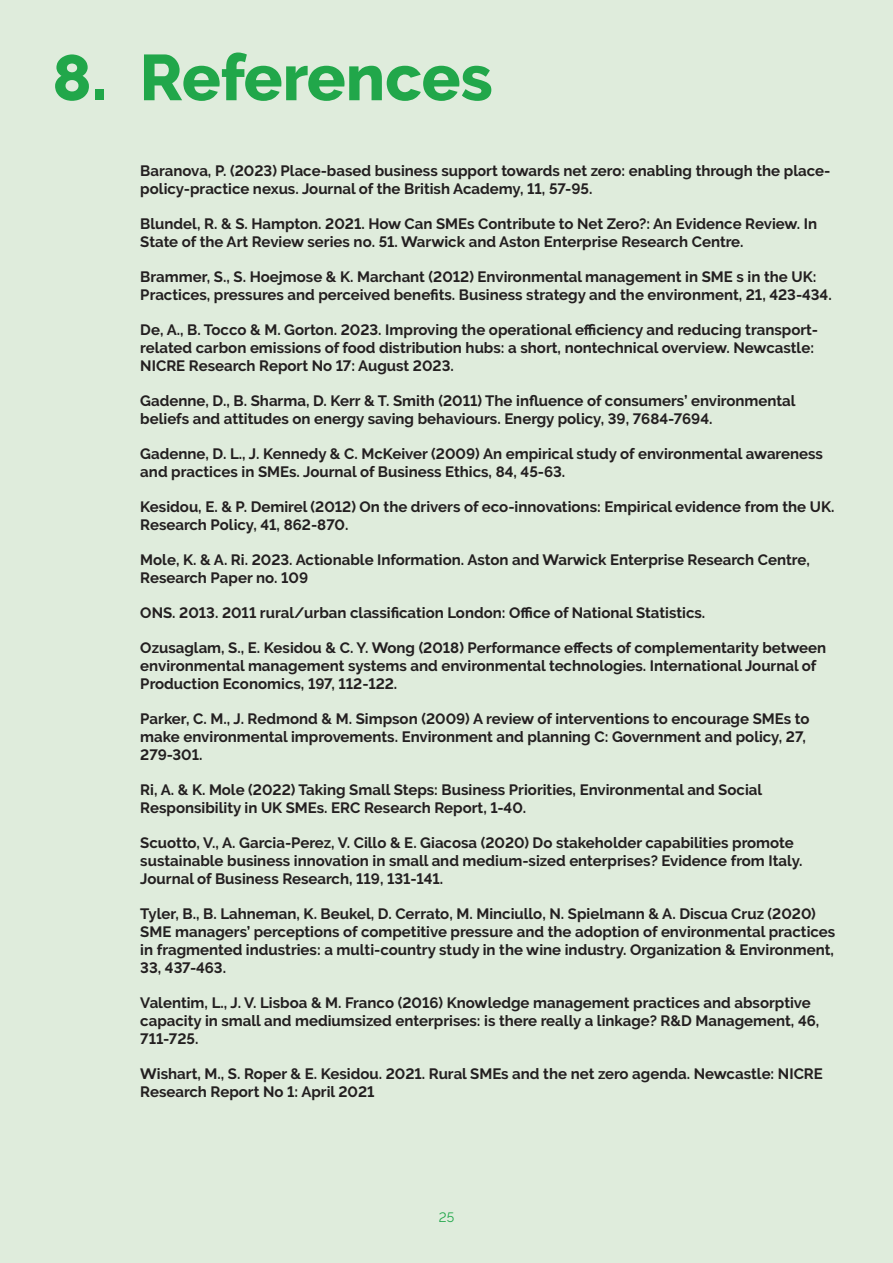
<style>
.page{position:relative;width:893px;height:1263px;background:#dfecdc}
.page>*{position:absolute;margin:0;border:0;box-sizing:border-box;transform-origin:0 0}
.t1{font:800 64.5px "Derailed";letter-spacing:-.005em;color:#21a74a}
.t2{font:700 15px/18px "Derailed";color:#231f20}
.t3{font:13.5px "Derailed";color:#21a74a}
</style>
<div class="page">
<p class="t1" style="left:52px;top:41px;width:442px">8. References</p>
<p class="t2" style="left:140px;top:161px;width:691px">Baranova, P. (2023) Place-based business support towards net zero: enabling through the place&shy;policy-practice nexus. Journal of the British Academy, 11, 57-95.</p>
<p class="t2" style="left:140px;top:214px;width:678px">Blundel, R. &amp; S. Hampton. 2021. How Can SMEs Contribute to Net Zero?: An Evidence Review. In<br>State of the Art Review series no. 51. Warwick and Aston Enterprise Research Centre.</p>
<p class="t2" style="left:140px;top:267px;width:693px">Brammer, S., S. Hoejmose &amp; K. Marchant (2012) Environmental management in SME s in the UK:<br>Practices, pressures and perceived benefits. Business strategy and the environment, 21, 423-434.</p>
<p class="t2" style="left:140px;top:320px;width:679px">De, A., B. Tocco &amp; M. Gorton. 2023. Improving the operational efficiency and reducing transport&shy;related carbon emissions of food distribution hubs: a short, nontechnical overview. Newcastle:<br>NICRE Research Report No 17: August 2023.</p>
<p class="t2" style="left:140px;top:392px;width:657px">Gadenne, D., B. Sharma, D. Kerr &amp; T. Smith (2011) The influence of consumers’ environmental beliefs and attitudes on energy saving behaviours. Energy policy, 39, 7684-7694.</p>
<p class="t2" style="left:140px;top:445px;width:684px">Gadenne, D. L., J. Kennedy &amp; C. McKeiver (2009) An empirical study of environmental awareness and practices in SMEs. Journal of Business Ethics, 84, 45-63.</p>
<p class="t2" style="left:140px;top:498px;width:696px">Kesidou, E. &amp; P. Demirel (2012) On the drivers of eco-innovations: Empirical evidence from the UK.<br>Research Policy, 41, 862-870.</p>
<p class="t2" style="left:140px;top:551px;width:671px">Mole, K. &amp; A. Ri. 2023. Actionable Information. Aston and Warwick Enterprise Research Centre,<br>Research Paper no. 109</p>
<p class="t2" style="left:140px;top:604px;width:566px">ONS. 2013. 2011 rural/urban classification London: Office of National Statistics.</p>
<p class="t2" style="left:140px;top:639px;width:687px">Ozusaglam, S., E. Kesidou &amp; C. Y. Wong (2018) Performance effects of complementarity between environmental management systems and environmental technologies. International Journal of<br>Production Economics, 197, 112-122.</p>
<p class="t2" style="left:140px;top:710px;width:671px">Parker, C. M., J. Redmond &amp; M. Simpson (2009) A review of interventions to encourage SMEs to make environmental improvements. Environment and planning C: Government and policy, 27,<br>279-301.</p>
<p class="t2" style="left:140px;top:781px;width:623px">Ri, A. &amp; K. Mole (2022) Taking Small Steps: Business Priorities, Environmental and Social<br>Responsibility in UK SMEs. ERC Research Report, 1-40.</p>
<p class="t2" style="left:140px;top:834px;width:664px">Scuotto, V., A. Garcia-Perez, V. Cillo &amp; E. Giacosa (2020) Do stakeholder capabilities promote sustainable business innovation in small and medium-sized enterprises? Evidence from Italy.<br>Journal of Business Research, 119, 131-141.</p>
<p class="t2" style="left:140px;top:905px;width:697px">Tyler, B., B. Lahneman, K. Beukel, D. Cerrato, M. Minciullo, N. Spielmann &amp; A. Discua Cruz (2020)<br>SME managers’ perceptions of competitive pressure and the adoption of environmental practices in fragmented industries: a multi-country study in the wine industry. Organization &amp; Environment, 33, 437-463.</p>
<p class="t2" style="left:140px;top:994px;width:681px">Valentim, L., J. V. Lisboa &amp; M. Franco (2016) Knowledge management practices and absorptive capacity in small and medium‐sized enterprises: is there really a linkage? R&amp;D Management, 46,<br>711-725.</p>
<p class="t2" style="left:140px;top:1065px;width:684px">Wishart, M., S. Roper &amp; E. Kesidou. 2021. Rural SMEs and the net zero agenda. Newcastle: NICRE<br>Research Report No 1: April 2021</p>
<p class="t3" style="left:439px;top:1209px;width:17px">25</p>
</div>
